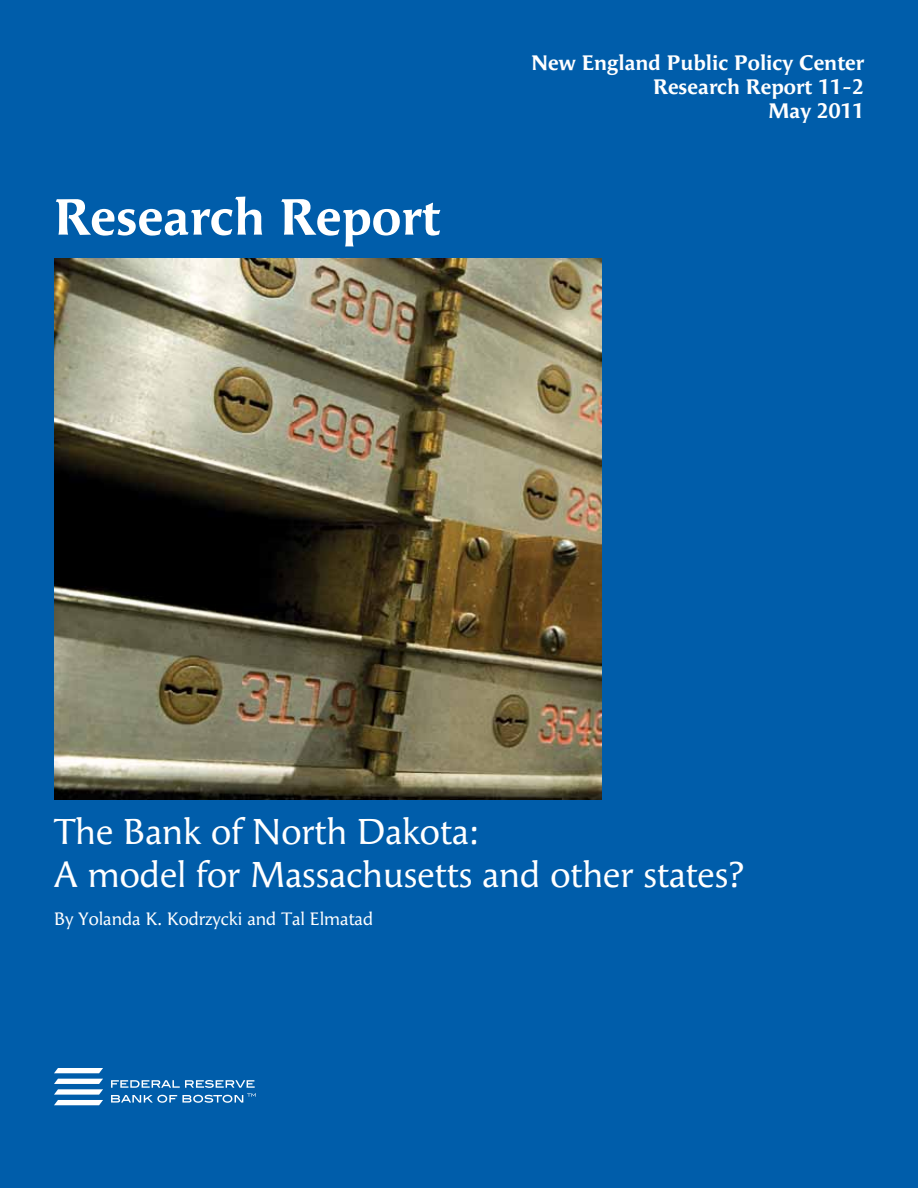
<style>
.page{position:relative;width:918px;height:1188px;background:#005daa}
.page>*{position:absolute;margin:0;border:0;box-sizing:border-box;transform-origin:0 0}
.t1{font:700 51px "Angie";color:#fff}
.t2{font:36px/43.2px "Angie";color:#fff}
.t3{font:700 21px/24px "Angie";color:#fff;text-align:right}
.t4{font:18px "Angie";color:#fff}
</style>
<div class="page">
<svg style="left:54px;top:1068px;width:49px;height:5px"></svg>
<svg style="left:54px;top:1079px;width:49px;height:26px"></svg>
<svg style="left:111px;top:1080px;width:145px;height:23px"></svg>
<img style="left:54px;top:259px;width:547px;height:540px">
<h1 class="t1" style="left:54px;top:190px;width:388px">Research Report</h1>
<p class="t3" style="left:531px;top:51px;width:334px">New England Public Policy Center<br>Research Report 11-2<br>May 2011</p>
<p class="t2" style="left:54px;top:812px;width:692px">The Bank of North Dakota:<br>A model for Massachusetts and other states?</p>
<p class="t4" style="left:54px;top:909px;width:321px">By Yolanda K. Kodrzycki and Tal Elmatad</p>
</div>
